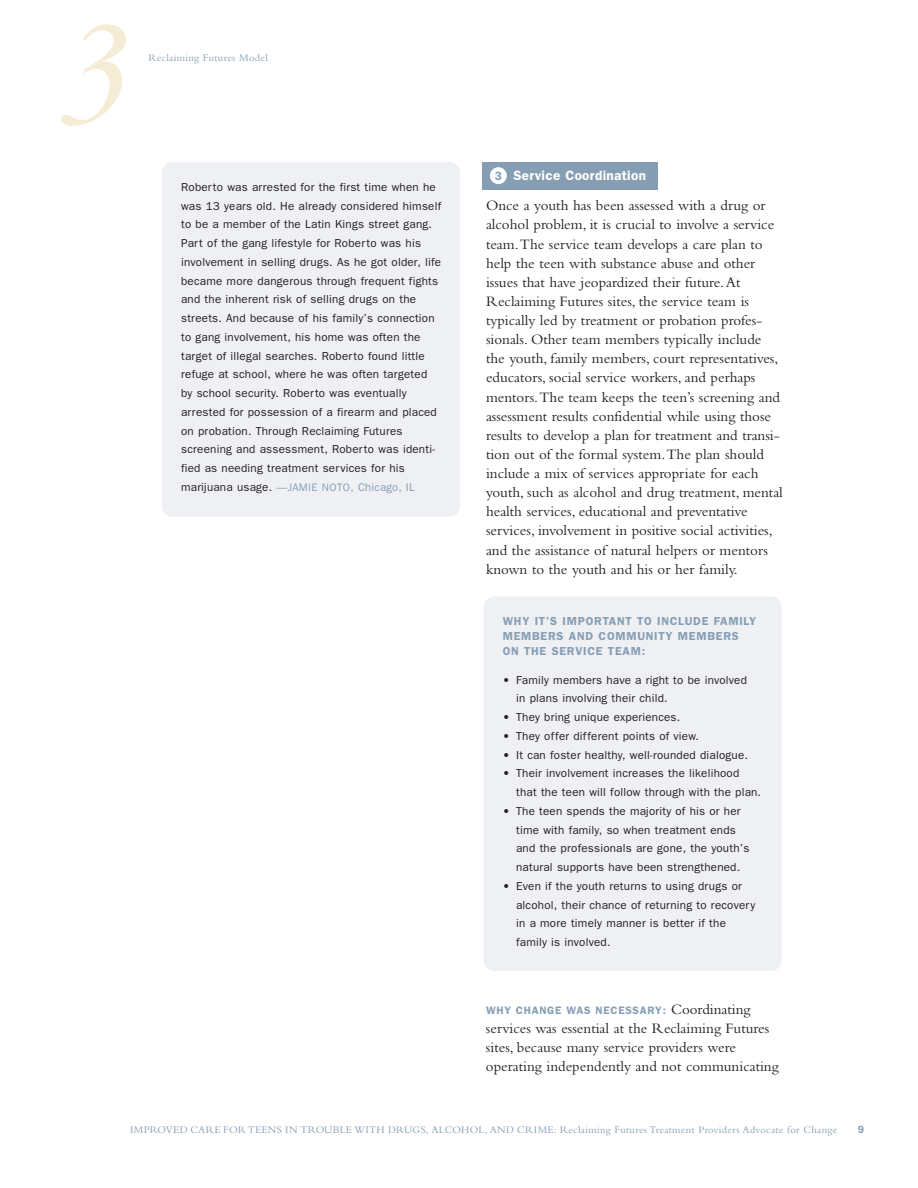
<style>
.page{position:relative;width:918px;height:1188px;background:#fff}
.page>*{position:absolute;margin:0;border:0;box-sizing:border-box;transform-origin:0 0}
.t1{font:italic 156px "Bembo";color:#f5ecd6}
.t2{font:15px/19px "Bembo";color:#231f20}
.t3{font:600 13.5px "Franklin Gothic";letter-spacing:.025em;color:#fff}
.t4{font:11.7px/18.8px "Franklin Gothic";letter-spacing:.02em;color:#231f20}
.t5{font:600 11.7px/15px "Franklin Gothic";letter-spacing:.065em;color:#869eb4}
.t6{font:600 10.8px "Franklin Gothic";letter-spacing:.065em;color:#869eb4}
.t7{font:10.5px "Bembo";letter-spacing:.03em;color:#869eb4}
.t8{font:600 10.5px "Franklin Gothic";color:#869eb4}
.s1{font-size:10.8px;color:#869eb4}
.s2{font-size:11.25px;color:#869eb4}
.s3{font-size:12px;color:#869eb4}
.s4{font-family:"Bembo";font-weight:400;font-size:15px;color:#231f20}
</style>
<div class="page">
<div style="left:162px;top:162px;width:298px;height:355px;background:#eef0f3;border-radius:11px"></div>
<div style="left:484px;top:597px;width:298px;height:374px;background:#eef0f3;border-radius:11px"></div>
<div style="left:482px;top:162px;width:176px;height:27px;background:#869eb4"></div>
<div style="left:490px;top:167px;width:17px;height:17px;background:#fff;border-radius:50%"></div>
<h1 class="t1" style="left:52px;top:19px;width:81px">3</h1>
<p class="t7" style="left:148px;top:54px;width:121px">Reclaiming Futures Model</p>
<p class="t4" style="left:181px;top:179px;width:262px">Roberto was arrested for the first time when he was 13 years old. He already considered himself to be a member of the Latin Kings street gang.<br>Part of the gang lifestyle for Roberto was his involvement in selling drugs. As he got older, life became more dangerous through frequent fights and the inherent risk of selling drugs on the streets. And because of his family’s connection to gang involvement, his home was often the target of illegal searches. Roberto found little refuge at school, where he was often targeted by school security. Roberto was eventually arrested for possession of a firearm and placed on probation. Through Reclaiming Futures screening and assessment, Roberto was identi&shy;fied as needing treatment services for his marijuana usage. <span class="s1">—JAMIE NOTO,</span> <span class="s2">Chicago, IL</span></p>
<p class="t3" style="left:495px;top:170px;width:153px"><span class="s3">3</span> Service Coordination</p>
<p class="t2" style="left:486px;top:198px;width:298px">Once a youth has been assessed with a drug or alcohol problem, it is crucial to involve a service team.The service team develops a care plan to help the teen with substance abuse and other issues that have jeopardized their future.At Reclaiming Futures sites, the service team is typically led by treatment or probation profes&shy;sionals. Other team members typically include the youth, family members, court representatives, educators, social service workers, and perhaps mentors.The team keeps the teen’s screening and assessment results confidential while using those results to develop a plan for treatment and transi&shy;tion out of the formal system.The plan should include a mix of services appropriate for each youth, such as alcohol and drug treatment, mental health services, educational and preventative services, involvement in positive social activities, and the assistance of natural helpers or mentors known to the youth and his or her family.</p>
<p class="t5" style="left:503px;top:615px;width:255px">WHY IT’S IMPORTANT TO INCLUDE FAMILY<br>MEMBERS AND COMMUNITY MEMBERS<br>ON THE SERVICE TEAM:</p>
<p class="t4" style="left:516px;top:671px;width:232px;text-indent:-14px">• Family members have a right to be involved in plans involving their child.</p>
<p class="t4" style="left:503px;top:709px;width:179px">• They bring unique experiences.</p>
<p class="t4" style="left:503px;top:727px;width:198px">• They offer different points of view.</p>
<p class="t4" style="left:503px;top:746px;width:247px">• It can foster healthy, well-rounded dialogue.</p>
<p class="t4" style="left:516px;top:765px;width:246px;text-indent:-14px">• Their involvement increases the likelihood that the teen will follow through with the plan.</p>
<p class="t4" style="left:516px;top:802px;width:235px;text-indent:-14px">• The teen spends the majority of his or her time with family, so when treatment ends and the professionals are gone, the youth’s natural supports have been strengthened.</p>
<p class="t4" style="left:516px;top:877px;width:241px;text-indent:-14px">• Even if the youth returns to using drugs or alcohol, their chance of returning to recovery in a more timely manner is better if the family is involved.</p>
<p class="t6" style="left:486px;top:1006px;width:266px">WHY CHANGE WAS NECESSARY: <span class="s4">Coordinating</span></p>
<p class="t2" style="left:486px;top:1020px;width:294px">services was essential at the Reclaiming Futures sites, because many service providers were operating independently and not communicating</p>
<p class="t7" style="left:130px;top:1126px;width:709px">IMPROVED CARE FORTEENS IN TROUBLE WITH DRUGS, ALCOHOL, AND CRIME: Reclaiming Futures Treatment Providers Advocate for Change</p>
<p class="t8" style="left:858px;top:1126px;width:8px">9</p>
</div>
